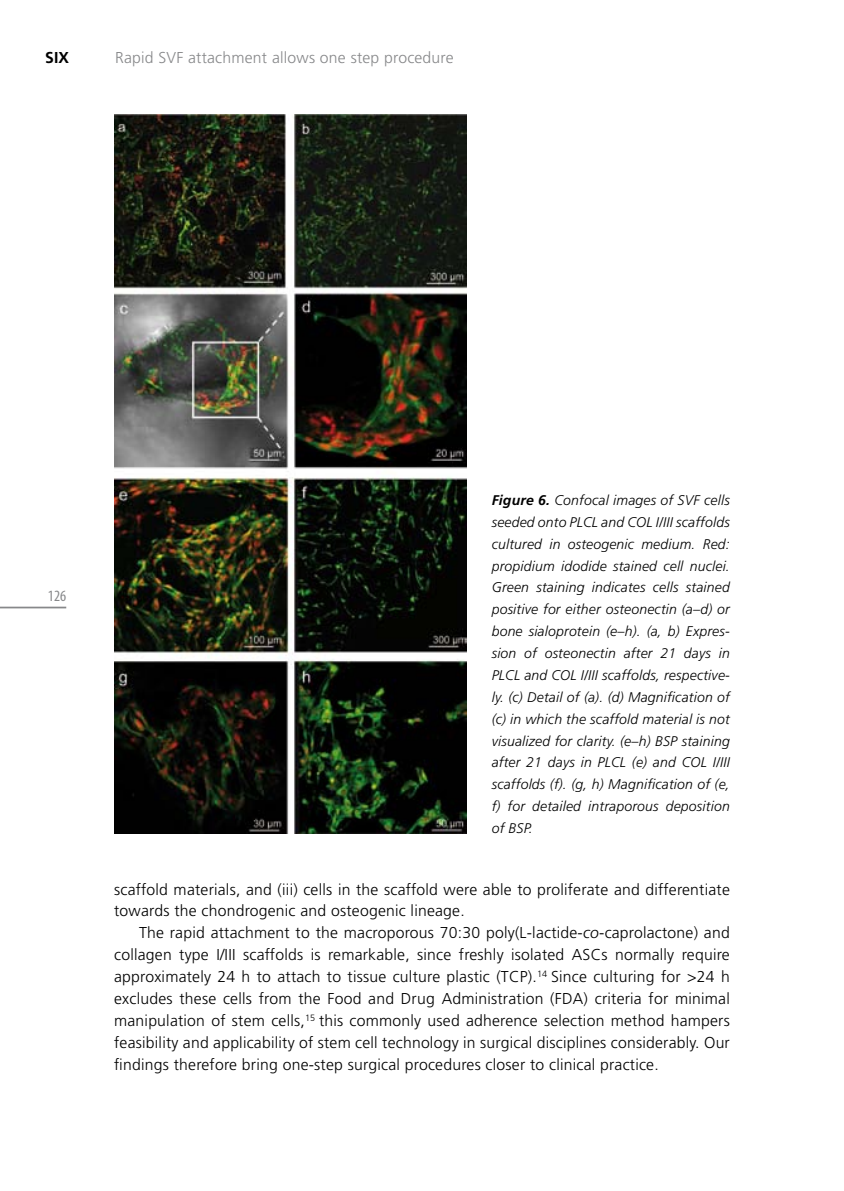
<style>
.page{position:relative;width:844px;height:1191px;background:#fff}
.page>*{position:absolute;margin:0;border:0;box-sizing:border-box;transform-origin:0 0}
.t1{font:300 15.75px/21.9px "Frutiger LT Std";letter-spacing:.015em;color:#000}
.t2{font:300 15.75px "Frutiger LT Std";letter-spacing:.015em;color:#87888a}
.t3{font:700 15.75px "Frutiger LT Std";color:#000}
.t4{font:condensed 15.75px "Myriad Pro";color:#87888a}
.t5{font:italic 300 14px/21.9px "Frutiger LT Std";letter-spacing:.015em;color:#000;text-align:justify}
.s1{font-weight:700}
.s2{font-style:italic}
</style>
<div class="page">
<img style="left:114px;top:114px;width:353px;height:719px">
<hr style="left:0;top:606px;width:66px;height:2px;background:#87888a">
<p class="t3" style="left:45px;top:48px;width:26px">si x</p>
<p class="t2" style="left:115px;top:49px;width:340px">Rapid SVF attachment allows one step procedure</p>
<p class="t4" style="left:48px;top:586px;width:20px">126</p>
<p class="t5" style="left:491px;top:489px;width:239px"><span class="s1">Figure 6.</span> Confocal images of SVF cells seeded onto PLCL and COL I/III scaffolds cultured in osteogenic medium. Red: propidium idodide stained cell nuclei.<br>Green staining indicates cells stained positive for either osteonectin (a–d) or bone sialoprotein (e–h). (a, b) Expres&shy;sion of osteonectin after 21 days in PLCL and COL I/III scaffolds, respective&shy;ly. (c) Detail of (a). (d) Magnification of (c) in which the scaffold material is not visualized for clarity. (e–h) BSP staining after 21 days in PLCL (e) and COL I/III scaffolds (f). (g, h) Magnification of (e, f) for detailed intraporous deposition of BSP.</p>
<p class="t1" style="left:114px;top:878px;width:617px">scaffold materials, and (iii) cells in the scaffold were able to proliferate and differentiate towards the chondrogenic and osteogenic lineage.</p>
<p class="t1" style="left:114px;top:922px;width:617px;text-align:justify;text-indent:25px">The rapid attachment to the macroporous 70:30 poly(L-lactide-<span class="s2">co</span>-caprolactone) and collagen type I/III scaffolds is remarkable, since freshly isolated ASCs normally require approximately 24 h to attach to tissue culture plastic (TCP).<sup>14</sup> Since culturing for &gt;24 h excludes these cells from the Food and Drug Administration (FDA) criteria for minimal manipulation of stem cells,<sup>15</sup> this commonly used adherence selection method hampers feasibility and applicability of stem cell technology in surgical disciplines considerably. Our findings therefore bring one-step surgical procedures closer to clinical practice.</p>
</div>
